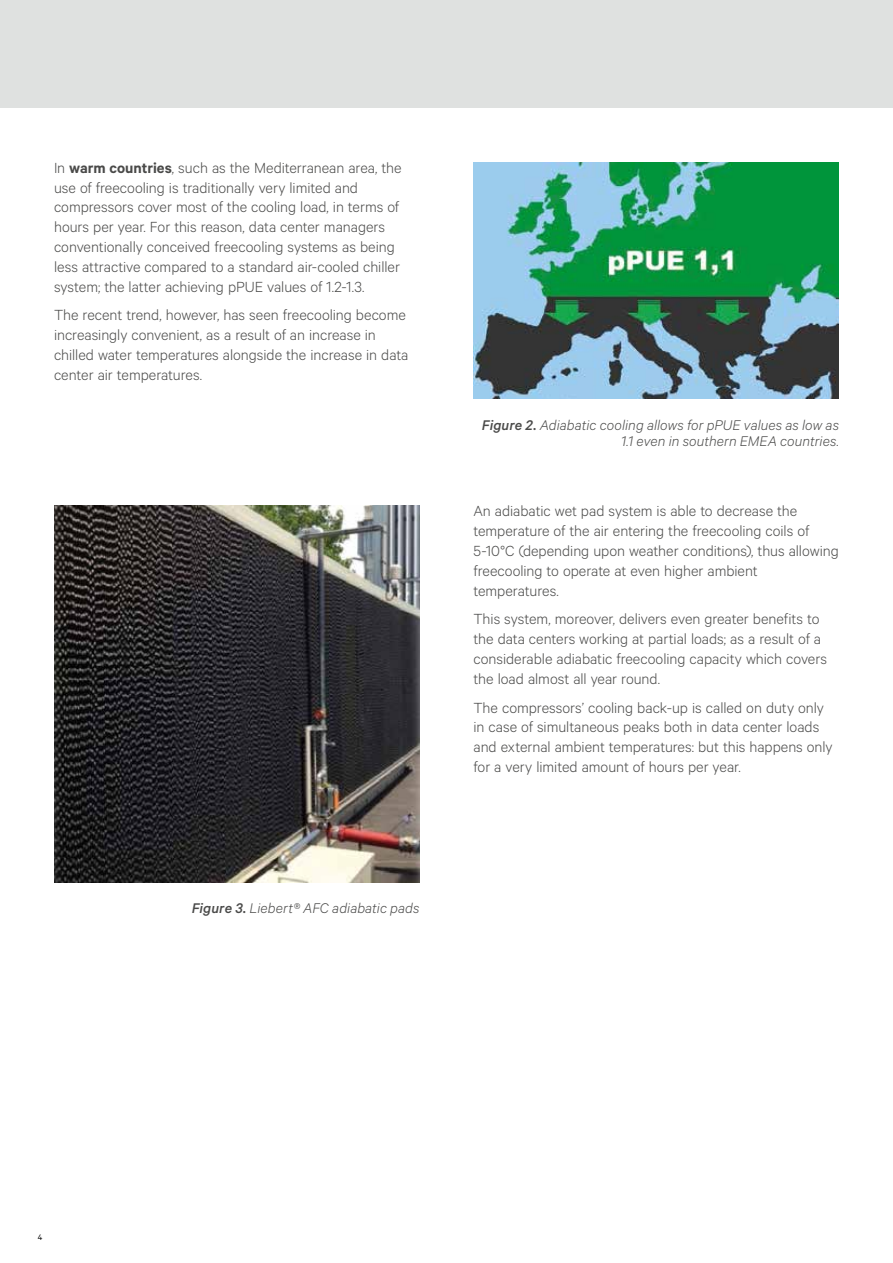
<style>
.page{position:relative;width:893px;height:1263px;background:#fff}
.page>*{position:absolute;margin:0;border:0;box-sizing:border-box;transform-origin:0 0}
.t1{font:300 16.5px/19.8px "Calibre";color:#4a4a49}
.t2{font:italic 300 13.5px/16.2px "Calibre";letter-spacing:.005em;color:#4a4a49;text-align:right}
.t3{font:9px "Calibre";color:#000}
.s1{font-weight:600}
.s2{font-weight:500}
</style>
<div class="page">
<div style="left:0;top:0;width:893px;height:108px;background:#dfe1e0"></div>
<img style="left:473px;top:162px;width:366px;height:237px">
<img style="left:54px;top:506px;width:365px;height:377px">
<p class="t1" style="left:54px;top:157px;width:349px">In <span class="s1">warm countries</span>, such as the Mediterranean area, the use of freecooling is traditionally very limited and compressors cover most of the cooling load, in terms of hours per year. For this reason, data center managers conventionally conceived freecooling systems as being less attractive compared to a standard air-cooled chiller system; the latter achieving pPUE values of 1.2-1.3.</p>
<p class="t1" style="left:54px;top:305px;width:356px">The recent trend, however, has seen freecooling become increasingly convenient, as a result of an increase in chilled water temperatures alongside the increase in data center air temperatures.</p>
<p class="t2" style="left:192px;top:900px;width:229px"><span class="s2">Figure 3.</span> Liebert® AFC adiabatic pads</p>
<p class="t2" style="left:482px;top:416px;width:358px"><span class="s2">Figure 2.</span> Adiabatic cooling allows for pPUE values as low as<br>1.1 even in southern EMEA countries.</p>
<p class="t1" style="left:473px;top:501px;width:367px">An adiabatic wet pad system is able to decrease the temperature of the air entering the freecooling coils of 5-10°C (depending upon weather conditions), thus allowing freecooling to operate at even higher ambient temperatures.</p>
<p class="t1" style="left:473px;top:609px;width:355px">This system, moreover, delivers even greater benefits to the data centers working at partial loads; as a result of a considerable adiabatic freecooling capacity which covers the load almost all year round.</p>
<p class="t1" style="left:473px;top:697px;width:361px">The compressors’ cooling back-up is called on duty only in case of simultaneous peaks both in data center loads and external ambient temperatures: but this happens only for a very limited amount of hours per year.</p>
<p class="t3" style="left:38px;top:1232px;width:6px">4</p>
</div>
